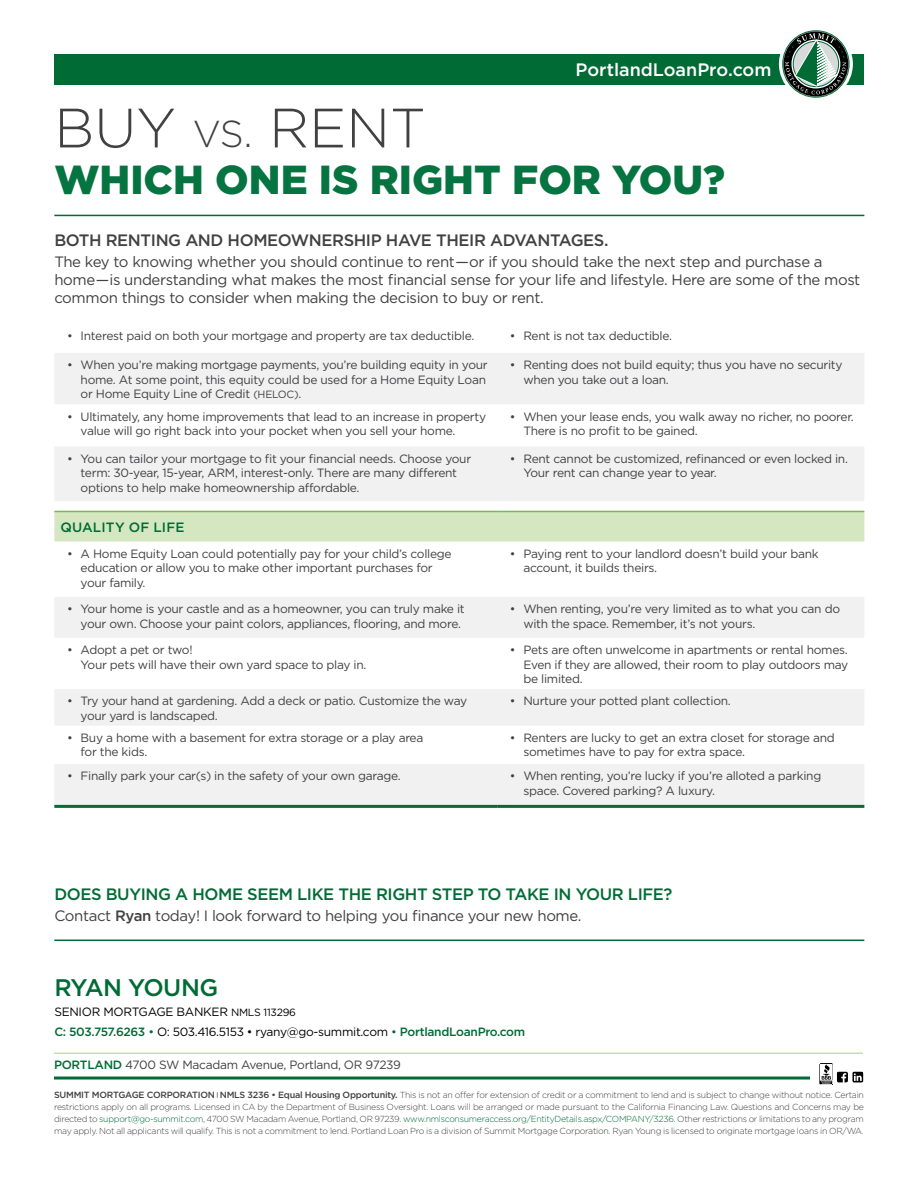
<style>
.page{position:relative;width:918px;height:1188px;background:#fff}
.page>*{position:absolute;margin:0;border:0;box-sizing:border-box;transform-origin:0 0}
.t1{font:300 55.35px "Gotham";color:#414042}
.t2{font:900 40.5px "Gotham";color:#057441}
.t3{font:500 24px "Gotham";letter-spacing:-.025em;color:#006b35}
.t4{font:500 18px "Gotham";letter-spacing:-.005em;color:#fff}
.t5{font:500 16.5px "Gotham";letter-spacing:-.025em;color:#006b35}
.t6{font:500 16.5px "Gotham";letter-spacing:-.025em;color:#414042}
.t7{font:15px/18px "Gotham";letter-spacing:-.025em;color:#414042}
.t8{font:500 13.5px "Gotham";letter-spacing:.01em;color:#006b35}
.t9{font:12px/14.4px "Gotham";letter-spacing:-.025em;color:#414042}
.t10{font:12px/19.6px "Gotham";letter-spacing:-.025em;color:#000}
.t11{font:300 8.7px/12px "Gotham";letter-spacing:-.03em;color:#414042;text-align:justify}
.s1{font-size:37.5px}
.s2{font-size:10.5px}
.s3{font-weight:500}
.s4{font-weight:500;color:#006b35}
.s5{color:#006b35}
.s6{font-weight:500;font-size:9px}
.s7{font-weight:500;font-size:6px}
</style>
<div class="page">
<div style="left:54px;top:54px;width:810px;height:31px;background:#006b35"></div>
<hr style="left:54px;top:215px;width:810px;height:1px;background:#006b35">
<svg style="left:54px;top:353px;width:810px;height:452px;fill:#f1f1f2"></svg>
<div style="left:54px;top:512px;width:810px;height:29px;background:#d4e7c0"></div>
<hr style="left:54px;top:511px;width:443px;height:1px;background:#77bd43">
<hr style="left:497px;top:511px;width:367px;height:1px;background:#77bd43">
<hr style="left:54px;top:805px;width:443px;height:3px;background:#006b35">
<hr style="left:497px;top:805px;width:367px;height:3px;background:#006b35">
<hr style="left:54px;top:940px;width:810px;height:1px;background:#006b35">
<svg style="left:779px;top:27px;width:74px;height:74px"></svg>
<svg style="left:783px;top:31px;width:66px;height:66px"></svg>
<hr style="left:54px;top:1077px;width:756px;height:3px;background:#006b35">
<svg style="left:820px;top:1063px;width:43px;height:22px"></svg>
<hr style="left:54px;top:1053px;width:809px;height:1px;background:#bad99b">
<h3 class="t4" style="left:576px;top:58px;width:197px">PortlandLoanPro.com</h3>
<h1 class="t1" style="left:54px;top:93px;width:373px">BUY <span class="s1">VS.</span> RENT</h1>
<h2 class="t2" style="left:54px;top:152px;width:672px">WHICH ONE IS RIGHT FOR YOU?</h2>
<h3 class="t6" style="left:54px;top:230px;width:556px">BOTH RENTING AND HOMEOWNERSHIP HAVE THEIR ADVANTAGES.</h3>
<p class="t7" style="left:54px;top:252px;width:808px">The key to knowing whether you should continue to rent — or if you should take the next step and purchase a home — is understanding what makes the most financial sense for your life and lifestyle. Here are some of the most common things to consider when making the decision to buy or rent.</p>
<p class="t9" style="left:67px;top:328px;width:409px">• Interest paid on both your mortgage and property are tax deductible.</p>
<p class="t9" style="left:510px;top:328px;width:164px">• Rent is not tax deductible.</p>
<p class="t9" style="left:81px;top:357px;width:409px;text-indent:-14px">• When you’re making mortgage payments, you’re building equity in your home. At some point, this equity could be used for a Home Equity Loan or Home Equity Line of Credit <span class="s2">(HELOC)</span>.</p>
<p class="t9" style="left:523px;top:357px;width:321px;text-indent:-14px">• Renting does not build equity; thus you have no security when you take out a loan.</p>
<p class="t9" style="left:81px;top:409px;width:407px;text-indent:-14px">• Ultimately, any home improvements that lead to an increase in property value will go right back into your pocket when you sell your home.</p>
<p class="t9" style="left:523px;top:409px;width:332px;text-indent:-14px">• When your lease ends, you walk away no richer, no poorer.<br>There is no profit to be gained.</p>
<p class="t9" style="left:81px;top:451px;width:392px;text-indent:-14px">• You can tailor your mortgage to fit your financial needs. Choose your term: 30-year, 15-year, ARM, interest-only. There are many different options to help make homeownership affordable.</p>
<p class="t9" style="left:523px;top:451px;width:326px;text-indent:-14px">• Rent cannot be customized, refinanced or even locked in.<br>Your rent can change year to year.</p>
<p class="t8" style="left:60px;top:518px;width:126px">QUALITY OF LIFE</p>
<p class="t9" style="left:81px;top:546px;width:373px;text-indent:-14px">• A Home Equity Loan could potentially pay for your child’s college education or allow you to make other important purchases for your family.</p>
<p class="t9" style="left:523px;top:546px;width:297px;text-indent:-14px">• Paying rent to your landlord doesn’t build your bank account, it builds theirs.</p>
<p class="t9" style="left:81px;top:601px;width:386px;text-indent:-14px">• Your home is your castle and as a homeowner, you can truly make it your own. Choose your paint colors, appliances, flooring, and more.</p>
<p class="t9" style="left:523px;top:601px;width:318px;text-indent:-14px">• When renting, you’re very limited as to what you can do with the space. Remember, it’s not yours.</p>
<p class="t9" style="left:81px;top:642px;width:287px;text-indent:-14px">• Adopt a pet or two!<br>Your pets will have their own yard space to play in.</p>
<p class="t9" style="left:523px;top:642px;width:326px;text-align:justify;text-indent:-14px">• Pets are often unwelcome in apartments or rental homes.<br>Even if they are allowed, their room to play outdoors may be limited.</p>
<p class="t9" style="left:81px;top:694px;width:388px;text-indent:-14px">• Try your hand at gardening. Add a deck or patio. Customize the way your yard is landscaped.</p>
<p class="t9" style="left:510px;top:694px;width:222px">• Nurture your potted plant collection.</p>
<p class="t9" style="left:81px;top:730px;width:344px;text-indent:-14px">• Buy a home with a basement for extra storage or a play area for the kids.</p>
<p class="t9" style="left:523px;top:730px;width:313px;text-indent:-14px">• Renters are lucky to get an extra closet for storage and sometimes have to pay for extra space.</p>
<p class="t9" style="left:67px;top:769px;width:335px">• Finally park your car(s) in the safety of your own garage.</p>
<p class="t9" style="left:523px;top:769px;width:299px;text-indent:-14px">• When renting, you’re lucky if you’re alloted a parking space. Covered parking? A luxury.</p>
<h3 class="t5" style="left:54px;top:883px;width:620px">DOES BUYING A HOME SEEM LIKE THE RIGHT STEP TO TAKE IN YOUR LIFE?</h3>
<p class="t7" style="left:54px;top:906px;width:529px">Contact <span class="s3">Ryan</span> today! I look forward to helping you finance your new home.</p>
<h3 class="t3" style="left:54px;top:972px;width:166px">RYAN YOUNG</h3>
<p class="t10" style="left:54px;top:1002px;width:472px">SENIOR MORTGAGE BANKER <span class="s2">NMLS 113296<br></span><span class="s4">C: 503.757.6263</span> <span class="s5">•</span> O: 503.416.5153 • ryany@go-summit.com <span class="s5">•</span> <span class="s4">PortlandLoanPro.com</span></p>
<p class="t9" style="left:54px;top:1057px;width:349px"><span class="s4">PORTLAND</span> 4700 SW Macadam Avenue, Portland, OR 97239</p>
<p class="t11" style="left:54px;top:1089px;width:812px"><span class="s6">SUMMIT MORTGAGE CORPORATION</span> <span class="s7">|</span> <span class="s6">NMLS 3236 • Equal Housing Opportunity.</span> This is not an offer for extension of credit or a commitment to lend and is subject to change without notice. Certain restrictions apply on all programs. Licensed in CA by the Department of Business Oversight. Loans will be arranged or made pursuant to the California Financing Law. Questions and Concerns may be directed to <span class="s5">support@go-summit.com</span>, 4700 SW Macadam Avenue, Portland, OR 97239. <span class="s5">www.nmlsconsumeraccess.org/EntityDetails.aspx/COMPANY/3236</span>. Other restrictions or limitations to any program may apply. Not all applicants will qualify. This is not a commitment to lend. Portland Loan Pro is a division of Summit Mortgage Corporation. Ryan Young is licensed to originate mortgage loans in OR/WA.</p>
</div>
